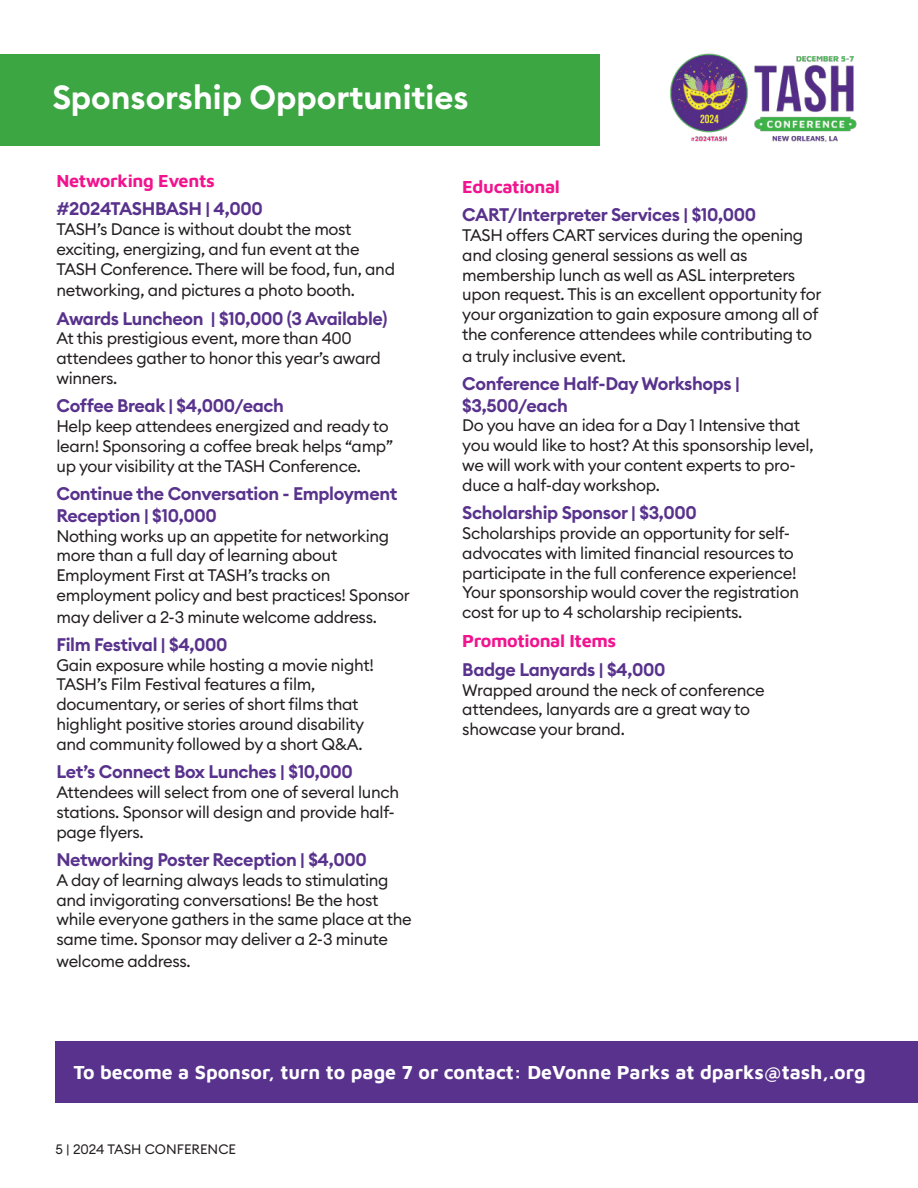
<style>
.page{position:relative;width:918px;height:1188px;background:#fff}
.page>*{position:absolute;margin:0;border:0;box-sizing:border-box;transform-origin:0 0}
.t1{font:600 33px "Euclid Circular B";color:#fff}
.t2{font:700 19.5px "Maven Pro";color:#fff}
.t3{font:600 18px/21.6px "Euclid Circular B";letter-spacing:-.02em;color:#58328c}
.t4{font:700 18px "Maven Pro";letter-spacing:-.02em;color:#f2138e}
.t5{font:16.5px/19.8px "Euclid Circular B";letter-spacing:-.02em;color:#231f20}
.t6{font:13.5px "Euclid Circular B";color:#231f20}
</style>
<div class="page">
<div style="left:56px;top:1041px;width:862px;height:62px;background:#58328c"></div>
<div style="left:0;top:54px;width:599px;height:91px;background:#3ca643"></div>
<img style="left:670px;top:53px;width:187px;height:89px">
<h1 class="t1" style="left:52px;top:82px;width:418px">Sponsorship Opportunities</h1>
<p class="t4" style="left:56px;top:174px;width:160px">Networking Events</p>
<p class="t3" style="left:56px;top:198px;width:208px">#2024TASHBASH | 4,000</p>
<p class="t5" style="left:56px;top:219px;width:340px">TASH’s Dance is without doubt the most exciting, energizing, and fun event at the<br>TASH Conference. There will be food, fun, and</p>
<p class="t5" style="left:56px;top:280px;width:300px">networking, and pictures a photo booth.</p>
<p class="t3" style="left:56px;top:309px;width:332px">Awards Luncheon | $10,000 (3 Available)</p>
<p class="t5" style="left:56px;top:330px;width:326px">At this prestigious event, more than 400 attendees gather to honor this year’s award winners.</p>
<p class="t3" style="left:56px;top:395px;width:229px">Coffee Break | $4,000/each</p>
<p class="t5" style="left:56px;top:416px;width:338px">Help keep attendees energized and ready to learn! Sponsoring a coffee break helps “amp” up your visibility at the TASH Conference.</p>
<p class="t3" style="left:56px;top:484px;width:342px">Continue the Conversation - Employment<br>Reception | $10,000</p>
<p class="t5" style="left:56px;top:526px;width:355px">Nothing works up an appetite for networking more than a full day of learning about Employment First at TASH’s tracks on employment policy and best practices! Sponsor</p>
<p class="t5" style="left:56px;top:607px;width:322px">may deliver a 2-3 minute welcome address.</p>
<p class="t3" style="left:56px;top:635px;width:173px">Film Festival | $4,000</p>
<p class="t5" style="left:56px;top:655px;width:319px">Gain exposure while hosting a movie night!<br>TASH’s Film Festival features a film, documentary, or series of short films that highlight positive stories around disability and community followed by a short Q&amp;A.</p>
<p class="t3" style="left:56px;top:761px;width:298px">Let’s Connect Box Lunches | $10,000</p>
<p class="t5" style="left:56px;top:782px;width:344px">Attendees will select from one of several lunch stations. Sponsor will design and provide half&shy;page flyers.</p>
<p class="t3" style="left:56px;top:849px;width:312px">Networking Poster Reception | $4,000</p>
<p class="t5" style="left:56px;top:870px;width:357px">A day of learning always leads to stimulating and invigorating conversations! Be the host while everyone gathers in the same place at the same time. Sponsor may deliver a 2-3 minute</p>
<p class="t5" style="left:56px;top:951px;width:136px">welcome address.</p>
<p class="t4" style="left:462px;top:180px;width:99px">Educational</p>
<p class="t3" style="left:462px;top:204px;width:295px">CART/Interpreter Services | $10,000</p>
<p class="t5" style="left:462px;top:225px;width:361px">TASH offers CART services during the opening and closing general sessions as well as membership lunch as well as ASL interpreters upon request. This is an excellent opportunity for your organization to gain exposure among all of the conference attendees while contributing to</p>
<p class="t5" style="left:462px;top:347px;width:165px">a truly inclusive event.</p>
<p class="t3" style="left:462px;top:374px;width:279px">Conference Half-Day Workshops | $3,500/each</p>
<p class="t5" style="left:462px;top:415px;width:353px">Do you have an idea for a Day 1 Intensive that you would like to host? At this sponsorship level, we will work with your content experts to pro&shy;duce a half-day workshop.</p>
<p class="t3" style="left:462px;top:503px;width:236px">Scholarship Sponsor | $3,000</p>
<p class="t5" style="left:462px;top:524px;width:338px">Scholarships provide an opportunity for self&shy;advocates with limited financial resources to participate in the full conference experience!<br>Your sponsorship would cover the registration cost for up to 4 scholarship recipients.</p>
<p class="t4" style="left:462px;top:634px;width:155px">Promotional Items</p>
<p class="t3" style="left:462px;top:659px;width:205px">Badge Lanyards | $4,000</p>
<p class="t5" style="left:462px;top:680px;width:304px">Wrapped around the neck of conference attendees, lanyards are a great way to showcase your brand.</p>
<p class="t2" style="left:73px;top:1065px;width:794px">To become a Sponsor, turn to page 7 or contact: DeVonne Parks at dparks@tash,.org</p>
<p class="t6" style="left:56px;top:1141px;width:182px">5 | 2024 TASH CONFERENCE</p>
</div>
